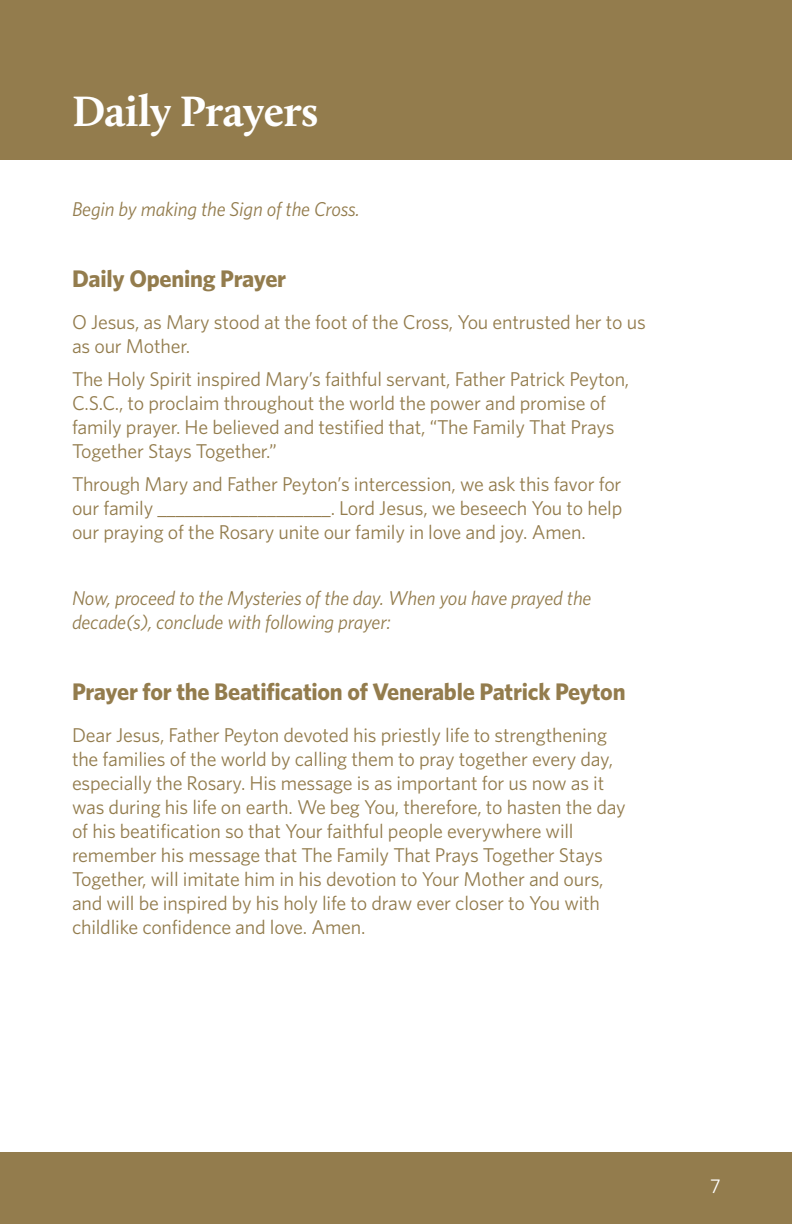
<style>
.page{position:relative;width:792px;height:1224px;background:#fff}
.page>*{position:absolute;margin:0;border:0;box-sizing:border-box;transform-origin:0 0}
.t1{font:700 44px "Calluna";letter-spacing:-.01em;color:#fff}
.t2{font:700 24px "Whitney";letter-spacing:-.01em;color:#937c4d}
.Body{font:20px/24px "Whitney";letter-spacing:-.01em;color:#937c4d}
.Body-2{font:italic 20px/24px "Whitney";letter-spacing:-.01em;color:#937c4d}
.t3{font:20px "Whitney";color:#fff}
</style>
<div class="page">
<div style="left:0;top:1152px;width:792px;height:72px;background:#937c4d"></div>
<div style="left:0;top:0;width:792px;height:160px;background:#937c4d"></div>
<p class="t1" style="left:72px;top:83px;width:248px">Daily Prayers</p>
<p class="Body-2" style="left:72px;top:197px;width:289px">Begin by making the Sign of the Cross.</p>
<p class="t2" style="left:72px;top:262px;width:216px">Daily Opening Prayer</p>
<p class="Body" style="left:72px;top:310px;width:575px">O Jesus, as Mary stood at the foot of the Cross, You entrusted her to us as our Mother.</p>
<p class="Body" style="left:72px;top:367px;width:559px">The Holy Spirit inspired Mary’s faithful servant, Father Patrick Peyton, C.S.C., to proclaim throughout the world the power and promise of family prayer. He believed and testified that, “The Family That Prays Together Stays Together.”</p>
<p class="Body" style="left:72px;top:472px;width:552px;text-align:justify">Through Mary and Father Peyton’s intercession, we ask this favor for our family ___________________. Lord Jesus, we beseech You to help our praying of the Rosary unite our family in love and joy. Amen.</p>
<p class="Body-2" style="left:72px;top:586px;width:521px">Now, proceed to the Mysteries of the day. When you have prayed the decade(s), conclude with following prayer:</p>
<p class="t2" style="left:72px;top:675px;width:555px">Prayer for the Beatification of Venerable Patrick Peyton</p>
<p class="Body" style="left:72px;top:722px;width:555px">Dear Jesus, Father Peyton devoted his priestly life to strengthening the families of the world by calling them to pray together every day, especially the Rosary. His message is as important for us now as it was during his life on earth. We beg You, therefore, to hasten the day of his beatification so that Your faithful people everywhere will remember his message that The Family That Prays Together Stays Together, will imitate him in his devotion to Your Mother and ours, and will be inspired by his holy life to draw ever closer to You with childlike confidence and love. Amen.</p>
<p class="t3" style="left:710px;top:1172px;width:12px">7</p>
</div>
